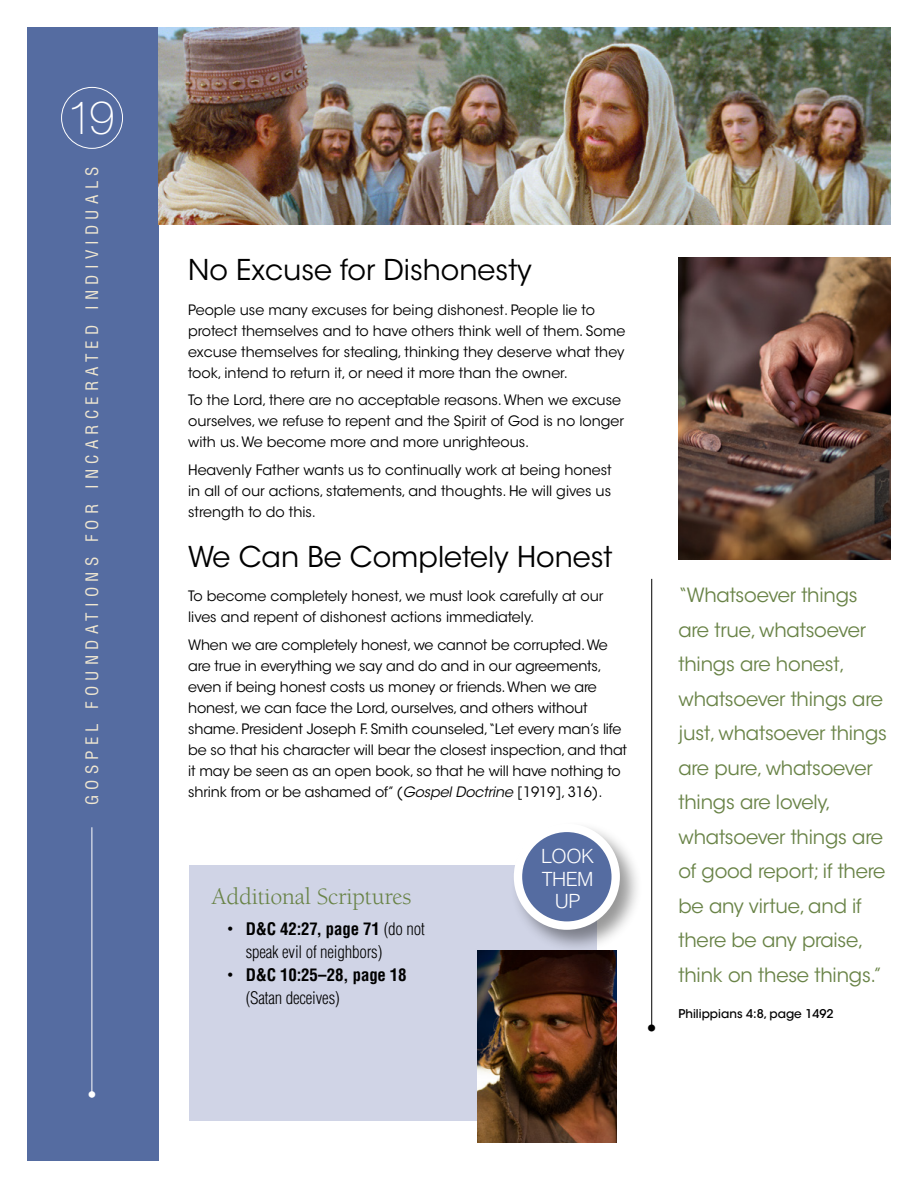
<style>
.page{position:relative;width:918px;height:1188px;background:#fff}
.page>*{position:absolute;margin:0;border:0;box-sizing:border-box;transform-origin:0 0}
.t1{font:100 46.5px "Helveticalds Lat";color:#fff}
.TOPIC-1_title{font:28.5px "Avant Gardelds Lat";color:#000}
.LISTbullet_scrip_tit{font:24px "Berkeley O Slds Lat";letter-spacing:-.01em;color:#698347}
.INFO_call{font:300 19.65px/22.4px "Helveticalds Lat";letter-spacing:-.025em;color:#fff;text-align:center}
.INFO_caption{font:19.5px/34.5px "Avant Gardelds Lat";letter-spacing:-.01em;color:#698347}
.Quote_para{font:300 19.5px "Helveticalds Lat";color:#000}
.t2{font:300 18.15px "Helveticalds Lat";color:#fff}
.t3{font:condensed 16.8px "Helveticalds Lat";letter-spacing:.31em;color:#f0e7d1}
.t4{font:300 condensed 16.8px/22.5px "Helveticalds Lat";letter-spacing:-.01em;color:#000}
.t5{font:700 condensed 16.8px/22.5px "Helveticalds Lat";letter-spacing:-.01em;color:#000}
.TOPIC-1_para_last{font:14.25px/21px "Avant Gardelds Lat";letter-spacing:-.01em;color:#000}
.TOPIC-1_para_first{font:14.25px/21px "Avant Gardelds Lat";color:#000}
.Quote_credit{font:500 12px "Avant Gardelds Lat";color:#000}
.s1{font-style:italic}
.s2{font-family:"Avant Gardelds Lat";font-weight:500;font-stretch:normal}
.s3{font-weight:700}
.s4{font-weight:300}
</style>
<div class="page">
<div style="left:27px;top:27px;width:131px;height:1134px;background:#556ca1"></div>
<div style="left:61px;top:87px;width:62px;height:62px;border:1px solid #fff;border-radius:50%"></div>
<hr style="left:92px;top:827px;width:1px;height:270px;background:#fff">
<img style="left:158px;top:27px;width:733px;height:197px">
<img style="left:678px;top:257px;width:213px;height:302px">
<div style="left:189px;top:865px;width:408px;height:256px;background:#d0d4e6"></div>
<div style="left:510px;top:820px;width:133px;height:133px;background:#000;opacity:.41"></div>
<div style="left:518px;top:828px;width:98px;height:98px;background:#556ca1;border-radius:50%"></div>
<div style="left:514px;top:824px;width:106px;height:106px;border:8px solid #fff;border-radius:50%"></div>
<img style="left:477px;top:951px;width:140px;height:191px">
<hr style="left:651px;top:579px;width:1px;height:452px;background:#000">
<h1 class="t1" style="left:67px;top:81px;width:49px">19</h1>
<p class="t3" style="left:78px;top:805px;width:640px;rotate:-90deg">GOSPEL FOUNDATIONS FOR INCARCERATED INDIVIDUALS</p>
<p class="t2" style="left:87px;top:1080px;width:11px">•</p>
<p class="TOPIC-1_title" style="left:188px;top:245px;width:345px">No Excuse for Dishonesty</p>
<p class="TOPIC-1_para_first" style="left:188px;top:298px;width:439px">People use many excuses for being dishonest. People lie to protect themselves and to have others think well of them. Some excuse themselves for stealing, thinking they deserve what they took, intend to return it, or need it more than the owner.</p>
<p class="TOPIC-1_para_last" style="left:188px;top:389px;width:437px">To the Lord, there are no acceptable reasons. When we excuse ourselves, we refuse to repent and the Spirit of God is no longer with us. We become more and more unrighteous.</p>
<p class="TOPIC-1_para_last" style="left:188px;top:459px;width:425px;text-align:justify">Heavenly Father wants us to continually work at being honest in all of our actions, statements, and thoughts. He will gives us strength to do this.</p>
<p class="TOPIC-1_title" style="left:188px;top:532px;width:426px">We Can Be Completely Honest</p>
<p class="TOPIC-1_para_first" style="left:188px;top:585px;width:417px">To become completely honest, we must look carefully at our lives and repent of dishonest actions immediately.</p>
<p class="TOPIC-1_para_last" style="left:188px;top:634px;width:440px">When we are completely honest, we cannot be corrupted. We are true in everything we say and do and in our agreements, even if being honest costs us money or friends. When we are honest, we can face the Lord, ourselves, and others without shame. President Joseph F. Smith counseled,“Let every man’s life be so that his character will bear the closest inspection, and that it may be seen as an open book, so that he will have nothing to shrink from or be ashamed of” (<span class="s1">Gospel Doctrine</span> [1919], 316).</p>
<p class="LISTbullet_scrip_tit" style="left:212px;top:880px;width:201px">Additional Scriptures</p>
<p class="t4" style="left:246px;top:917px;width:181px;text-indent:-20px"><span class="s2">•</span> <span class="s3">D&amp;C 42:27, page 71</span> (do not speak evil of neighbors)</p>
<p class="t5" style="left:246px;top:963px;width:162px;text-indent:-20px"><span class="s2">•</span> D&amp;C 10:25–28, page 18 <span class="s4">(Satan deceives)</span></p>
<p class="INFO_call" style="left:541px;top:845px;width:54px">LOOK<br>THEM<br>UP</p>
<p class="Quote_para" style="left:647px;top:1013px;width:11px">•</p>
<p class="INFO_caption" style="left:678px;top:577px;width:210px">“Whatsoever things are true, whatsoever things are honest, whatsoever things are just, whatsoever things are pure, whatsoever things are lovely, whatsoever things are of good report; if there be any virtue, and if there be any praise, think on these things.”</p>
<p class="Quote_credit" style="left:678px;top:1003px;width:157px">Philippians 4:8, page 1492</p>
</div>
